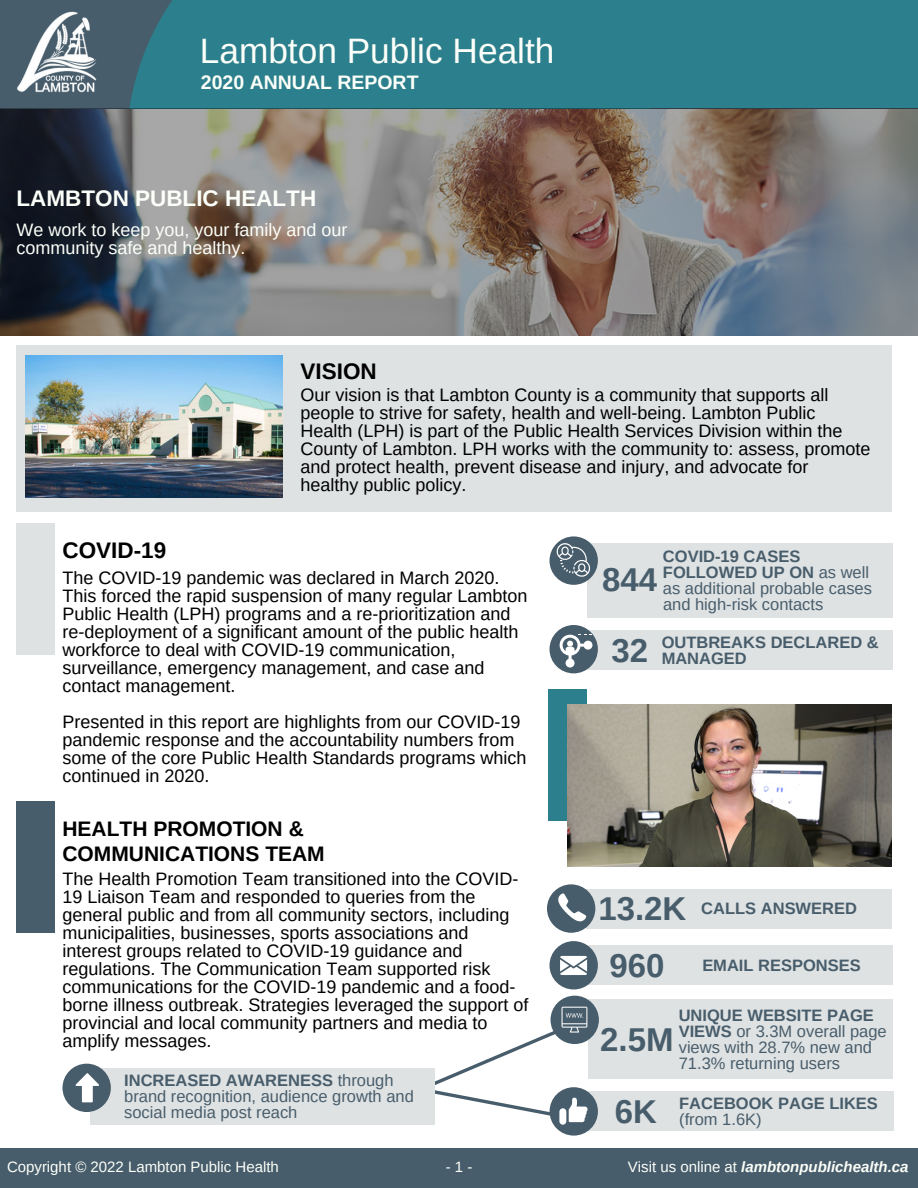
<style>
.page{position:relative;width:918px;height:1188px;background:#485d6b}
.page>*{position:absolute;margin:0;border:0;box-sizing:border-box;transform-origin:0 0}
.t1{font:35.25px "Arimo";color:#fcfff9}
.t2{font:700 33px "Arimo";color:#485d6b}
.t3{font:700 22.5px "Arimo";color:#fcfff9}
.t4{font:700 22.5px "Arimo";color:#000}
.t5{font:700 21px/24.8px "Arimo";color:#000}
.t6{font:700 19.5px "Arimo";color:#fcfff9}
.t7{font:18px/18px "Arimo";color:#000}
.t8{font:18px/18px "Arimo";color:#fcfff9}
.t9{font:16.5px/15.8px "Arimo";color:#485d6b}
.t10{font:700 16.5px/15.8px "Arimo";color:#485d6b}
.t11{font:italic 700 15px "Arimo";color:#fcfff9}
.t12{font:15px "Arimo";color:#fcfff9}
.s1{font-weight:700}
.s2{font-size:33px}
.s3{font-weight:400}
.s4{font-weight:400;font-style:normal}
</style>
<div class="page">
<svg style="left:129px;top:0;width:50px;height:108px;fill:#2c7f8c"></svg>
<div style="left:0;top:110px;width:918px;height:1038px;background:#fff"></div>
<div style="left:17px;top:345px;width:875px;height:166px;background:#dfe2e3"></div>
<div style="left:17px;top:801px;width:38px;height:132px;background:#485d6b"></div>
<div style="left:17px;top:523px;width:38px;height:131px;background:#dfe2e3"></div>
<img style="left:17px;top:11px;width:80px;height:82px">
<div style="left:179px;top:0;width:739px;height:108px;background:#2c7f8c"></div>
<svg style="left:0;top:108px;width:918px;height:227px;background:#757271"></svg>
<img style="left:26px;top:356px;width:256px;height:141px">
<div style="left:587px;top:631px;width:306px;height:39px;background:#dfe2e3"></div>
<div style="left:550px;top:625px;width:48px;height:48px;background:#485d6b;border-radius:50%"></div>
<svg style="left:560px;top:635px;width:32px;height:32px"></svg>
<div style="left:587px;top:543px;width:306px;height:74px;background:#dfe2e3"></div>
<div style="left:550px;top:536px;width:48px;height:49px;background:#485d6b;border-radius:50%"></div>
<svg style="left:556px;top:543px;width:35px;height:35px"></svg>
<div style="left:548px;top:689px;width:39px;height:132px;background:#2c7f8c"></div>
<div style="left:586px;top:889px;width:306px;height:39px;background:#dfe2e3"></div>
<div style="left:547px;top:884px;width:48px;height:49px;background:#485d6b;border-radius:50%"></div>
<svg style="left:558px;top:893px;width:28px;height:29px"></svg>
<div style="left:588px;top:999px;width:305px;height:80px;background:#dfe2e3"></div>
<div style="left:587px;top:946px;width:306px;height:39px;background:#dfe2e3"></div>
<div style="left:550px;top:941px;width:48px;height:48px;background:#485d6b;border-radius:50%"></div>
<svg style="left:560px;top:956px;width:27px;height:19px"></svg>
<div style="left:586px;top:1092px;width:307px;height:39px;background:#dfe2e3"></div>
<div style="left:551px;top:996px;width:48px;height:48px;background:#485d6b;border-radius:50%"></div>
<div style="left:550px;top:1087px;width:48px;height:49px;background:#485d6b;border-radius:50%"></div>
<svg style="left:435px;top:1007px;width:153px;height:115px"></svg>
<div style="left:559px;top:1108px;width:7px;height:17px;background:#fff;border-radius:3px"></div>
<div style="left:90px;top:1068px;width:345px;height:56px;background:#dfe2e3"></div>
<div style="left:62px;top:1064px;width:49px;height:48px;background:#485d6b;border-radius:50%"></div>
<svg style="left:76px;top:1073px;width:23px;height:29px"></svg>
<img style="left:568px;top:705px;width:324px;height:162px">
<p class="t1" style="left:200px;top:31px;width:356px">Lambton Public Health</p>
<p class="t6" style="left:201px;top:72px;width:219px">2020 ANNUAL REPORT</p>
<p class="t3" style="left:17px;top:186px;width:301px">LAMBTON PUBLIC HEALTH</p>
<p class="t8" style="left:17px;top:221px;width:332px">We work to keep you, your family and our community safe and healthy.</p>
<p class="t4" style="left:301px;top:358px;width:78px">VISION</p>
<p class="t7" style="left:301px;top:385px;width:571px">Our vision is that Lambton County is a community that supports all people to strive for safety, health and well-being. Lambton Public Health (LPH) is part of the Public Health Services Division within the County of Lambton. LPH works with the community to: assess, promote and protect health, prevent disease and injury, and advocate for healthy public policy.</p>
<p class="t4" style="left:62px;top:537px;width:105px">COVID-19</p>
<p class="t7" style="left:62px;top:568px;width:466px">The COVID-19 pandemic was declared in March 2020.<br>This forced the rapid suspension of many regular Lambton Public Health (LPH) programs and a re-prioritization and re-deployment of a significant amount of the public health workforce to deal with COVID-19 communication, surveillance, emergency management, and case and contact management.</p>
<p class="t7" style="left:62px;top:712px;width:465px">Presented in this report are highlights from our COVID-19 pandemic response and the accountability numbers from some of the core Public Health Standards programs which continued in 2020.</p>
<p class="t5" style="left:62px;top:817px;width:264px">HEALTH PROMOTION &amp;<br>COMMUNICATIONS TEAM</p>
<p class="t7" style="left:62px;top:869px;width:467px">The Health Promotion Team transitioned into the COVID-19 Liaison Team and responded to queries from the general public and from all community sectors, including municipalities, businesses, sports associations and interest groups related to COVID-19 guidance and regulations. The Communication Team supported risk communications for the COVID-19 pandemic and a food&shy;borne illness outbreak. Strategies leveraged the support of provincial and local community partners and media to amplify messages.</p>
<p class="t9" style="left:124px;top:1072px;width:291px"><span class="s1">INCREASED AWARENESS</span> through brand recognition, audience growth and social media post reach</p>
<p class="t10" style="left:663px;top:549px;width:139px">COVID-19 CASES</p>
<p class="t2" style="left:602px;top:561px;width:57px">844</p>
<p class="t9" style="left:663px;top:565px;width:211px"><span class="s1">FOLLOWED UP ON</span> as well as additional probable cases and high-risk contacts</p>
<p class="t10" style="left:662px;top:634px;width:219px;text-indent:-50px"><span class="s2">32</span> OUTBREAKS DECLARED &amp;<br>MANAGED</p>
<p class="t10" style="left:598px;top:901px;width:260px"><span class="s2">13.2K</span> CALLS ANSWERED</p>
<p class="t10" style="left:609px;top:957px;width:253px"><span class="s2">960</span> EMAIL RESPONSES</p>
<p class="t10" style="left:679px;top:1008px;width:197px">UNIQUE WEBSITE PAGE</p>
<p class="t2" style="left:600px;top:1021px;width:75px">2.5M</p>
<p class="t9" style="left:679px;top:1023px;width:210px"><span class="s1">VIEWS</span> or 3.3M overall page views with 28.7% new and<br>71.3% returning users</p>
<p class="t10" style="left:679px;top:1095px;width:200px;text-indent:-64px"><span class="s2">6K</span> FACEBOOK PAGE LIKES <span class="s3">(from 1.6K)</span></p>
<p class="t12" style="left:7px;top:1158px;width:273px">Copyright © 2022 Lambton Public Health</p>
<p class="t12" style="left:446px;top:1158px;width:28px">-1-</p>
<p class="t11" style="left:628px;top:1158px;width:282px"><span class="s4">Visit us online at</span> lambtonpublichealth.ca</p>
</div>
